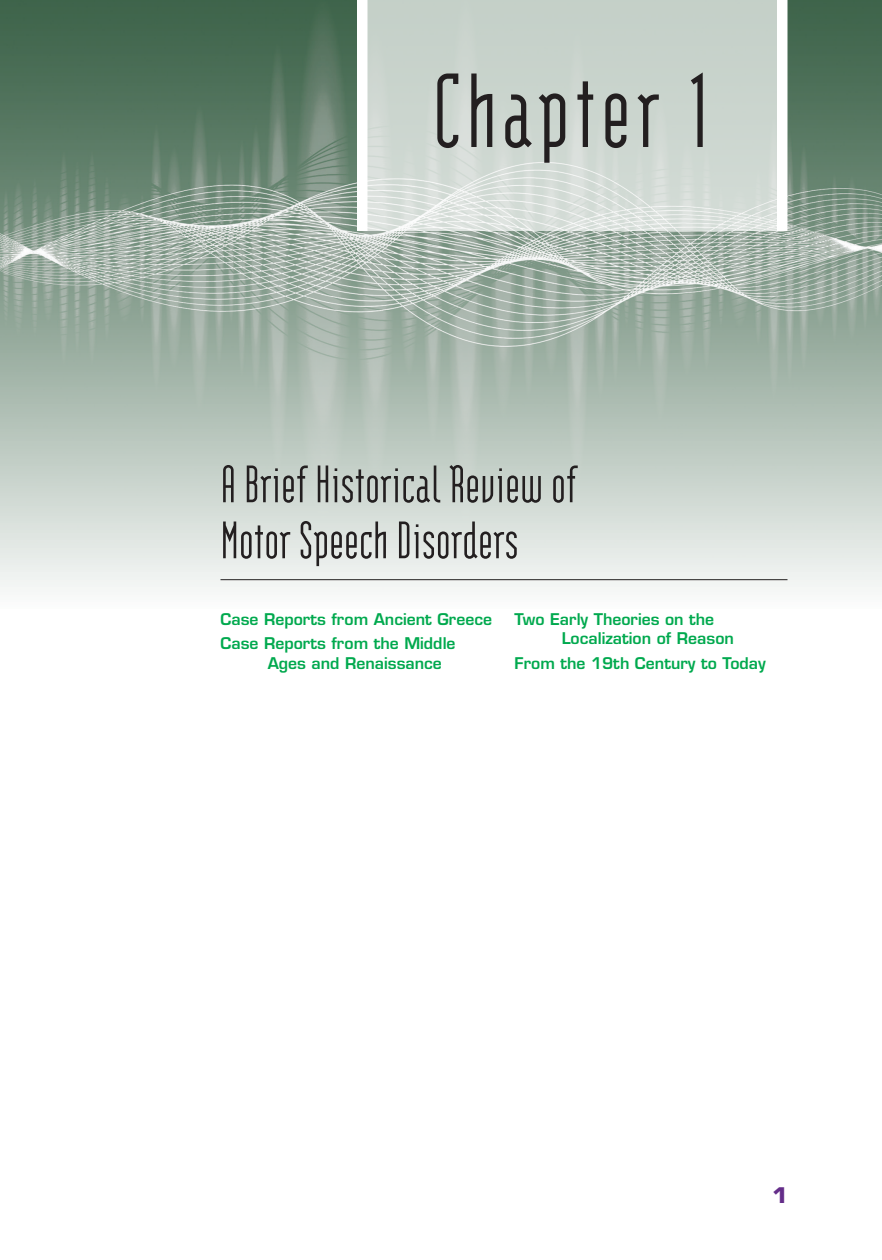
<style>
.page{position:relative;width:882px;height:1260px;background:#fff}
.page>*{position:absolute;margin:0;border:0;box-sizing:border-box;transform-origin:0 0}
.t1{font:126px "Modula";letter-spacing:.04em;color:#231f20}
.t2{font:63px/56px "Modula";color:#231f20}
.t3{font:700 21px "Eurostile";color:#642d89}
.t4{font:600 15.75px/24.5px "Eurostile";color:#00a94e}
</style>
<div class="page">
<img style="left:0;top:0;width:882px;height:587px">
<div style="left:357px;top:0;width:11px;height:231px;background:#fff"></div>
<div style="left:777px;top:0;width:11px;height:231px;background:#fff"></div>
<svg style="left:368px;top:0;width:409px;height:231px;background:#ced7d1"></svg>
<hr style="left:220px;top:579px;width:568px;height:1px;background:#231f20">
<h1 class="t1" style="left:432px;top:52px;width:282px">Chapter 1</h1>
<h2 class="t2" style="left:220px;top:455px;width:358px">A Brief Historical Review of<br>Motor Speech Disorders</h2>
<p class="t4" style="left:220px;top:607px;width:273px">Case Reports from Ancient Greece<br>Case Reports from the Middle</p>
<p class="t4" style="left:268px;top:650px;width:176px">Ages and Renaissance</p>
<p class="t4" style="left:562px;top:609px;width:174px;line-height:19.2px;text-indent:-47px">Two Early Theories on the<br>Localization of Reason</p>
<p class="t4" style="left:515px;top:650px;width:253px">From the 19th Century to Today</p>
<h3 class="t3" style="left:772px;top:1183px;width:17px">1</h3>
</div>
